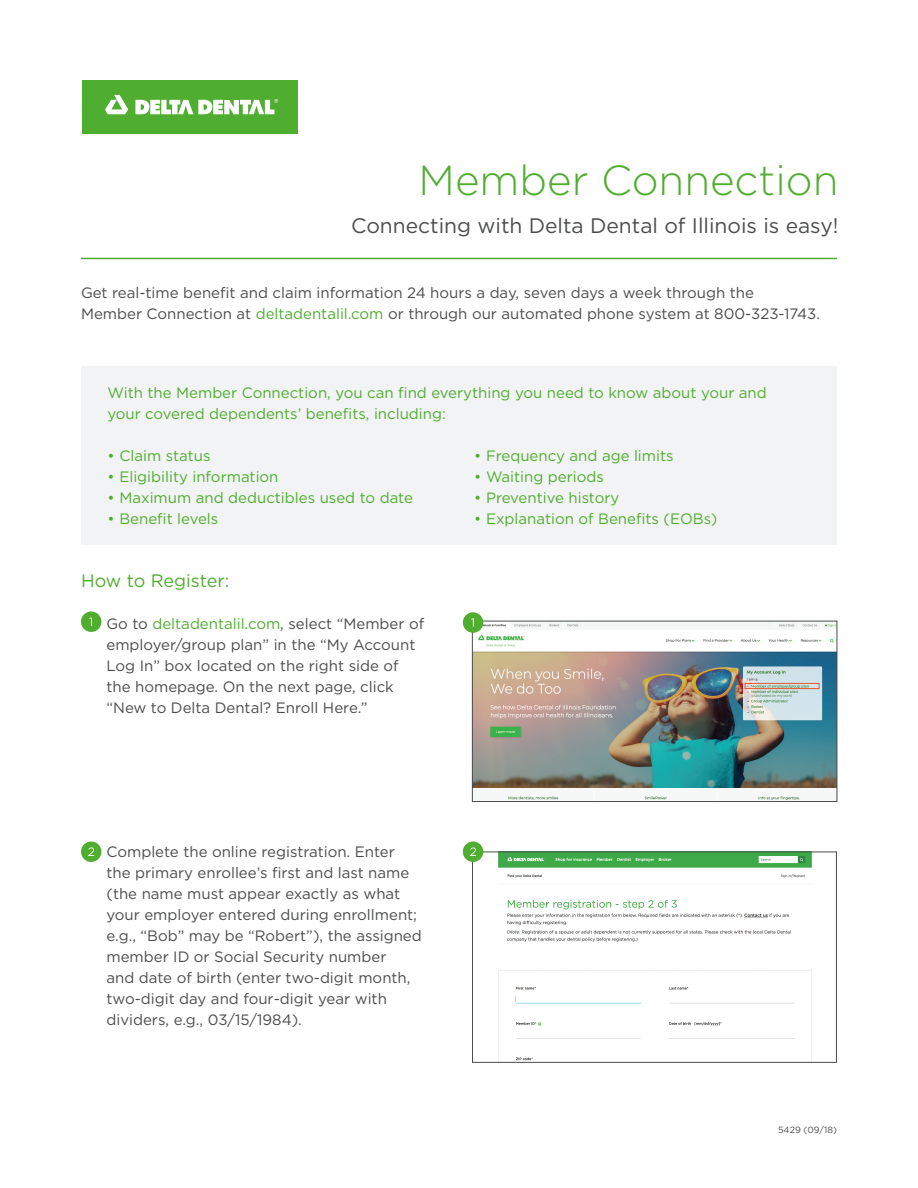
<style>
.page{position:relative;width:918px;height:1188px;background:#fff}
.page>*{position:absolute;margin:0;border:0;box-sizing:border-box;transform-origin:0 0}
.t1{font:300 42px "Gotham";color:#4fad2f}
.t2{font:21px "Gotham";color:#4b4c4d}
.t3{font:18px "Gotham";letter-spacing:-.005em;color:#4fad2f}
.t4{font:15px/21px "Gotham";color:#4b4c4d}
.t5{font:15px/21px "Gotham";color:#4fad2f}
.t6{font:9px "Gotham";color:#4b4c4d}
.s1{color:#4fad2f}
</style>
<div class="page">
<div style="left:81px;top:366px;width:756px;height:178px;background:#f2f3f4"></div>
<hr style="left:81px;top:258px;width:756px;height:1px;background:#4fad2f">
<div style="left:82px;top:80px;width:216px;height:54px;background:#4fad2f"></div>
<svg style="left:105px;top:95px;width:23px;height:19px"></svg>
<svg style="left:135px;top:99px;width:143px;height:16px"></svg>
<div style="left:81px;top:611px;width:20px;height:21px;background:#4fad2f;border-radius:50%"></div>
<svg style="left:89px;top:617px;width:3px;height:9px"></svg>
<div style="left:81px;top:842px;width:20px;height:20px;background:#4fad2f;border-radius:50%"></div>
<svg style="left:88px;top:847px;width:6px;height:9px"></svg>
<img style="left:476px;top:854px;width:336px;height:207px">
<div style="left:472px;top:852px;width:365px;height:211px;border:1px solid #4b4c4d"></div>
<img style="left:474px;top:623px;width:361px;height:177px">
<div style="left:472px;top:621px;width:365px;height:181px;border:1px solid #4b4c4d"></div>
<div style="left:463px;top:612px;width:20px;height:21px;background:#4fad2f;border-radius:50%"></div>
<svg style="left:471px;top:618px;width:3px;height:9px"></svg>
<div style="left:745px;top:683px;width:75px;height:6px;border:1px solid #e65829"></div>
<div style="left:463px;top:842px;width:20px;height:20px;background:#4fad2f;border-radius:50%"></div>
<svg style="left:470px;top:847px;width:6px;height:9px"></svg>
<p class="t1" style="left:419px;top:154px;width:421px">Member Connection</p>
<p class="t2" style="left:351px;top:212px;width:489px">Connecting with Delta Dental of Illinois is easy!</p>
<p class="t4" style="left:81px;top:282px;width:741px">Get real-time benefit and claim information 24 hours a day, seven days a week through the<br>Member Connection at <span class="s1">deltadentalil.com</span> or through our automated phone system at 800-323-1743.</p>
<p class="t5" style="left:107px;top:382px;width:661px">With the Member Connection, you can find everything you need to know about your and your covered dependents’ benefits, including:</p>
<p class="t5" style="left:107px;top:445px;width:105px">• Claim status</p>
<p class="t5" style="left:107px;top:466px;width:173px">• Eligibility information</p>
<p class="t5" style="left:107px;top:487px;width:307px">• Maximum and deductibles used to date</p>
<p class="t5" style="left:107px;top:508px;width:112px">• Benefit levels</p>
<p class="t5" style="left:474px;top:444px;width:201px">• Frequency and age limits</p>
<p class="t5" style="left:474px;top:465px;width:131px">• Waiting periods</p>
<p class="t5" style="left:474px;top:486px;width:147px">• Preventive history</p>
<p class="t5" style="left:474px;top:507px;width:245px">• Explanation of Benefits (EOBs)</p>
<p class="t3" style="left:81px;top:569px;width:150px">How to Register:</p>
<p class="t4" style="left:106px;top:613px;width:319px">Go to <span class="s1">deltadentalil.com</span>, select “Member of employer/group plan” in the “My Account Log In” box located on the right side of the homepage. On the next page, click “New to Delta Dental? Enroll Here.”</p>
<p class="t4" style="left:106px;top:841px;width:317px">Complete the online registration. Enter the primary enrollee’s first and last name (the name must appear exactly as what your employer entered during enrollment; e.g., “Bob” may be “Robert”), the assigned member ID or Social Security number<br>and date of birth (enter two-digit month, two-digit day and four-digit year with dividers, e.g., 03/15/1984).</p>
<p class="t6" style="left:778px;top:1124px;width:60px">5429 (09/18)</p>
</div>
